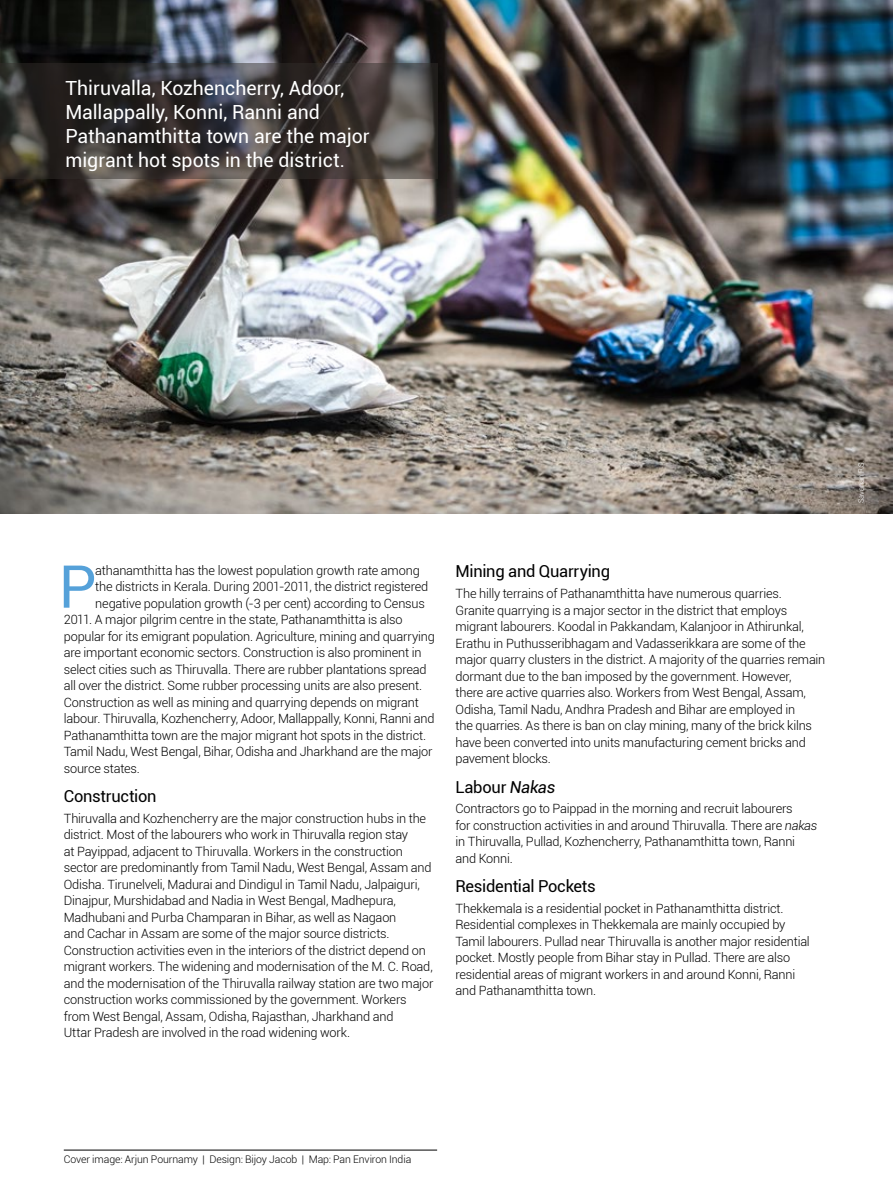
<style>
.page{position:relative;width:893px;height:1191px;background:#fff}
.page>*{position:absolute;margin:0;border:0;box-sizing:border-box;transform-origin:0 0}
.t1{font:59.1px "Roboto";color:#55a1d9}
.t2{font:19.5px/24px "Roboto";color:#fff}
.t3{font:16.5px "Roboto";letter-spacing:-.015em;color:#000}
.t4{font:300 12.75px/16.5px "Roboto";letter-spacing:-.015em;color:#000}
.t5{font:300 10.5px "Roboto";letter-spacing:-.01em;color:#000}
.t6{font:300 7.5px "Roboto";letter-spacing:-.005em;color:#fff}
.s1{font-style:italic}
</style>
<div class="page">
<img style="left:0;top:0;width:893px;height:514px">
<hr style="left:64px;top:1149px;width:373px;height:1px;background:#000">
<svg style="left:0;top:64px;width:437px;height:115px;background:#3c3837"></svg>
<h2 class="t2" style="left:65px;top:75px;width:306px">Thiruvalla, Kozhencherry, Adoor, Mallappally, Konni, Ranni and Pathanamthitta town are the major migrant hot spots in the district.</h2>
<h1 class="t1" style="left:59px;top:545px;width:39px">P</h1>
<p class="t4" style="left:95px;top:561px;width:326px">athanamthitta has the lowest population growth rate among</p>
<p class="t4" style="left:95px;top:578px;width:335px">the districts in Kerala. During 2001-2011, the district registered</p>
<p class="t4" style="left:95px;top:594px;width:331px">negative population growth (-3 per cent) according to Census</p>
<p class="t4" style="left:64px;top:611px;width:340px">2011. A major pilgrim centre in the state, Pathanamthitta is also</p>
<p class="t4" style="left:64px;top:627px;width:373px">popular for its emigrant population. Agriculture, mining and quarrying</p>
<p class="t4" style="left:64px;top:644px;width:359px">are important economic sectors. Construction is also prominent in</p>
<p class="t4" style="left:64px;top:660px;width:364px">select cities such as Thiruvalla. There are rubber plantations spread</p>
<p class="t4" style="left:64px;top:677px;width:360px">all over the district. Some rubber processing units are also present.</p>
<p class="t4" style="left:64px;top:693px;width:356px">Construction as well as mining and quarrying depends on migrant</p>
<p class="t4" style="left:64px;top:710px;width:372px">labour. Thiruvalla, Kozhencherry, Adoor, Mallappally, Konni, Ranni and</p>
<p class="t4" style="left:64px;top:726px;width:364px">Pathanamthitta town are the major migrant hot spots in the district.</p>
<p class="t4" style="left:64px;top:743px;width:370px">Tamil Nadu, West Bengal, Bihar, Odisha and Jharkhand are the major</p>
<p class="t4" style="left:64px;top:759px;width:78px">source states.</p>
<p class="t3" style="left:64px;top:784px;width:94px">Construction</p>
<p class="t4" style="left:64px;top:809px;width:371px">Thiruvalla and Kozhencherry are the major construction hubs in the district. Most of the labourers who work in Thiruvalla region stay<br>at Payippad, adjacent to Thiruvalla. Workers in the construction sector are predominantly from Tamil Nadu, West Bengal, Assam and Odisha. Tirunelveli, Madurai and Dindigul in Tamil Nadu, Jalpaiguri, Dinajpur, Murshidabad and Nadia in West Bengal, Madhepura, Madhubani and Purba Champaran in Bihar, as well as Nagaon<br>and Cachar in Assam are some of the major source districts.<br>Construction activities even in the interiors of the district depend on migrant workers. The widening and modernisation of the M. C. Road, and the modernisation of the Thiruvalla railway station are two major construction works commissioned by the government. Workers from West Bengal, Assam, Odisha, Rajasthan, Jharkhand and<br>Uttar Pradesh are involved in the road widening work.</p>
<p class="t3" style="left:455px;top:560px;width:156px">Mining and Quarrying</p>
<p class="t4" style="left:455px;top:585px;width:371px">The hilly terrains of Pathanamthitta have numerous quarries.<br>Granite quarrying is a major sector in the district that employs migrant labourers. Koodal in Pakkandam, Kalanjoor in Athirunkal, Erathu in Puthusseribhagam and Vadasserikkara are some of the major quarry clusters in the district. A majority of the quarries remain dormant due to the ban imposed by the government. However,<br>there are active quarries also. Workers from West Bengal, Assam, Odisha, Tamil Nadu, Andhra Pradesh and Bihar are employed in<br>the quarries. As there is ban on clay mining, many of the brick kilns have been converted into units manufacturing cement bricks and pavement blocks.</p>
<p class="t3" style="left:455px;top:775px;width:101px">Labour <span class="s1">Nakas</span></p>
<p class="t4" style="left:455px;top:800px;width:363px">Contractors go to Paippad in the morning and recruit labourers<br>for construction activities in and around Thiruvalla. There are <span class="s1">nakas </span>in Thiruvalla, Pullad, Kozhencherry, Pathanamthitta town, Ranni and Konni.</p>
<p class="t3" style="left:455px;top:874px;width:142px">Residential Pockets</p>
<p class="t4" style="left:455px;top:899px;width:356px">Thekkemala is a residential pocket in Pathanamthitta district.<br>Residential complexes in Thekkemala are mainly occupied by Tamil labourers. Pullad near Thiruvalla is another major residential pocket. Mostly people from Bihar stay in Pullad. There are also residential areas of migrant workers in and around Konni, Ranni and Pathanamthitta town.</p>
<p class="t6" style="left:856px;top:503px;width:45px;rotate:-90deg">Savanan R.S.</p>
<p class="t5" style="left:64px;top:1152px;width:349px">Cover image: Arjun Pournamy | Design: Bijoy Jacob | Map: Pan Environ India</p>
</div>
